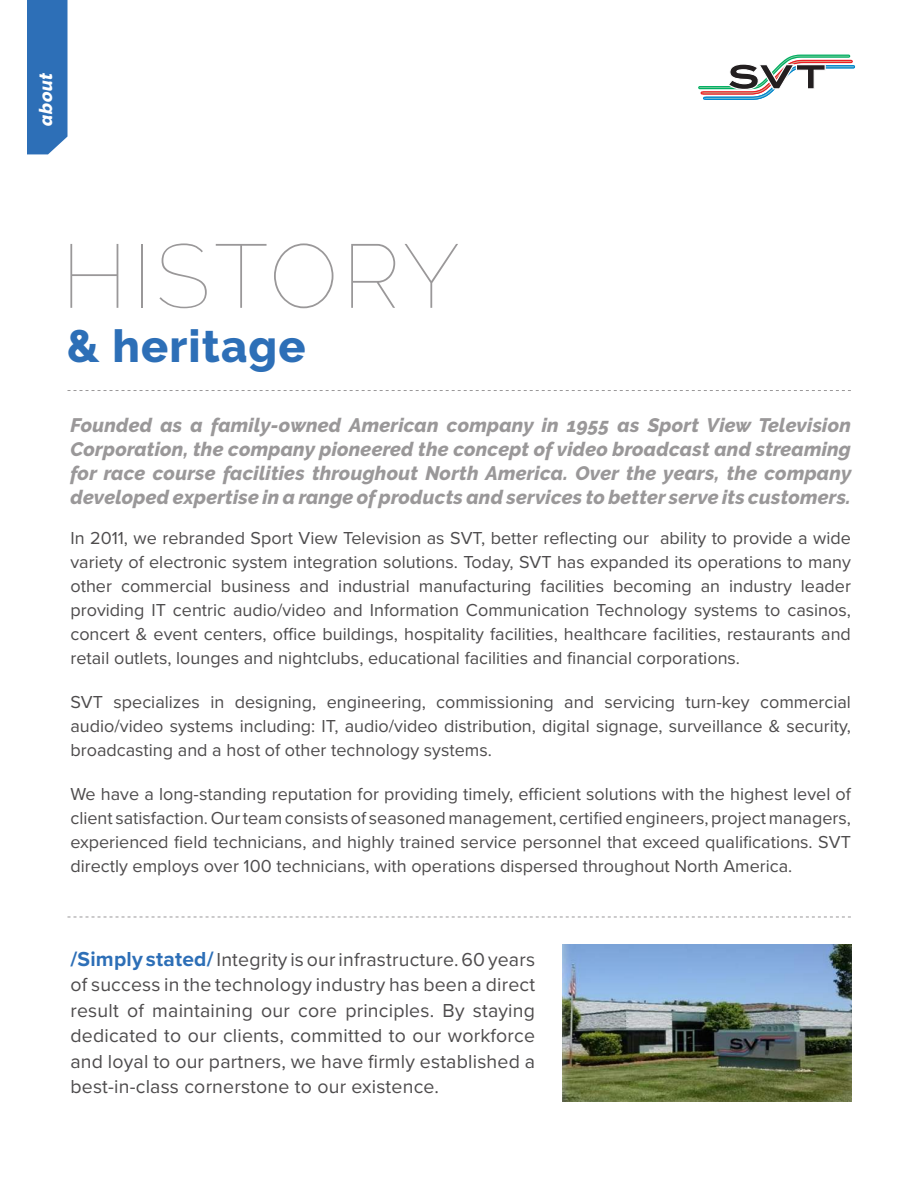
<style>
.page{position:relative;width:918px;height:1188px;background:#fff}
.page>*{position:absolute;margin:0;border:0;box-sizing:border-box;transform-origin:0 0}
.t1{font:100 90px "Raleway";letter-spacing:.05em;color:#9a9899}
.t2{font:800 45px "Raleway";letter-spacing:.025em;color:#2d6fb7}
.t3{font:italic 800 19.5px/24px "Raleway";letter-spacing:.01em;color:#9a9899;text-align:justify}
.t4{font:19.5px/25.5px "Proxima Nova";letter-spacing:.01em;color:#4e4c4d;text-align:justify}
.t5{font:18px/24px "Proxima Nova";color:#4e4c4d;text-align:justify}
.t6{font:italic 800 18px "Raleway";letter-spacing:.025em;color:#fff}
.s1{font-weight:700;font-size:21px;color:#2d6fb7}
</style>
<div class="page">
<svg style="left:68px;top:390px;width:783px;height:1px"></svg>
<img style="left:562px;top:944px;width:290px;height:158px">
<div style="left:27px;top:0;width:41px;height:154px;background:#2d6fb7"></div>
<svg style="left:68px;top:917px;width:783px;height:1px"></svg>
<svg style="left:698px;top:55px;width:157px;height:45px"></svg>
<p class="t6" style="left:36px;top:126px;width:55px;rotate:-90deg">about</p>
<h1 class="t1" style="left:62px;top:223px;width:400px">HISTORY</h1>
<h2 class="t2" style="left:67px;top:320px;width:240px">&amp; heritage</h2>
<p class="t3" style="left:70px;top:413px;width:782px">Founded as a family-owned American company in 1955 as Sport View Television Corporation, the company pioneered the concept of video broadcast and streaming for race course facilities throughout North America. Over the years, the company developed expertise in a range of products and services to better serve its customers.</p>
<p class="t5" style="left:70px;top:526px;width:782px">In 2011, we rebranded Sport View Television as SVT, better reflecting our ability to provide a wide variety of electronic system integration solutions. Today, SVT has expanded its operations to many other commercial business and industrial manufacturing facilities becoming an industry leader providing IT centric audio/video and Information Communication Technology systems to casinos, concert &amp; event centers, office buildings, hospitality facilities, healthcare facilities, restaurants and retail outlets, lounges and nightclubs, educational facilities and financial corporations.</p>
<p class="t5" style="left:70px;top:691px;width:782px">SVT specializes in designing, engineering, commissioning and servicing turn-key commercial audio/video systems including: IT, audio/video distribution, digital signage, surveillance &amp; security, broadcasting and a host of other technology systems.</p>
<p class="t5" style="left:70px;top:783px;width:782px">We have a long-standing reputation for providing timely, efficient solutions with the highest level of client satisfaction. Our team consists of seasoned management, certified engineers, project managers, experienced field technicians, and highly trained service personnel that exceed qualifications. SVT directly employs over 100 technicians, with operations dispersed throughout North America.</p>
<p class="t4" style="left:70px;top:947px;width:466px"><span class="s1">/Simply stated/</span>Integrity is our infrastructure. 60 years of success in the technology industry has been a direct result of maintaining our core principles. By staying dedicated to our clients, committed to our workforce and loyal to our partners, we have firmly established a best-in-class cornerstone to our existence.</p>
</div>
